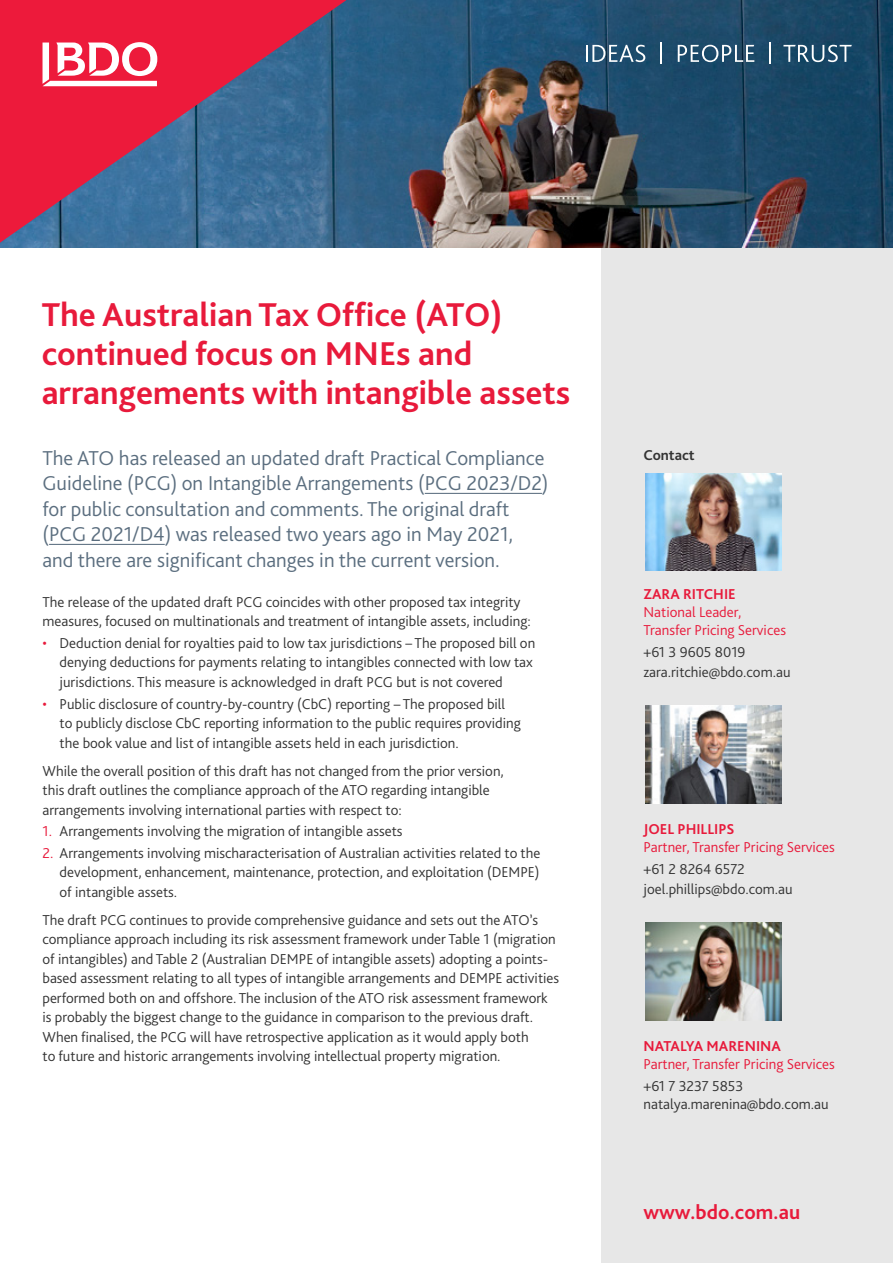
<style>
.page{position:relative;width:893px;height:1263px;background:#fff}
.page>*{position:absolute;margin:0;border:0;box-sizing:border-box;transform-origin:0 0}
.t1{font:700 34.5px/39px "Bliss Pro";color:#e81a3b}
.t2{font:300 21px/25.5px "Bliss Pro";color:#5b6e7f}
.t3{font:700 21px "Bliss Pro";color:#e81a3b}
.t4{font:300 15px/19.5px "Bliss Pro";color:#333}
.t5{font:300 15px/18px "Bliss Pro";color:#e81a3b}
.t6{font:700 15px "Bliss Pro";color:#e81a3b}
.t7{font:700 15px "Bliss Pro";color:#333}
.s1{color:#e81a3b}
</style>
<div class="page">
<div style="left:601px;top:248px;width:292px;height:1015px;background:#e7e7e7"></div>
<img style="left:0;top:0;width:893px;height:248px">
<hr style="left:425px;top:493px;width:117px;height:1px;background:#5b6e7f">
<hr style="left:49px;top:544px;width:116px;height:1px;background:#5b6e7f">
<img style="left:645px;top:474px;width:136px;height:97px">
<img style="left:645px;top:706px;width:136px;height:97px">
<img style="left:645px;top:922px;width:136px;height:98px">
<svg style="left:0;top:0;width:346px;height:243px;background:#8e466b"></svg>
<svg style="left:43px;top:42px;width:114px;height:44px"></svg>
<svg style="left:586px;top:45px;width:59px;height:17px"></svg>
<hr style="left:660px;top:43px;width:2px;height:21px;background:#fff">
<svg style="left:678px;top:45px;width:76px;height:17px"></svg>
<hr style="left:769px;top:43px;width:2px;height:21px;background:#fff">
<svg style="left:783px;top:45px;width:69px;height:17px"></svg>
<h1 class="t1" style="left:42px;top:294px;width:530px">The Australian Tax Office (ATO) continued focus on MNEs and arrangements with intangible assets</h1>
<p class="t2" style="left:43px;top:444px;width:507px">The ATO has released an updated draft Practical Compliance Guideline (PCG) on Intangible Arrangements (PCG 2023/D2) for public consultation and comments. The original draft (PCG 2021/D4) was released two years ago in May 2021, and there are significant changes in the current version.</p>
<p class="t4" style="left:43px;top:592px;width:490px">The release of the updated draft PCG coincides with other proposed tax integrity measures, focused on multinationals and treatment of intangible assets, including:</p>
<p class="t4" style="left:60px;top:633px;width:477px;text-indent:-17px"><span class="s1">•</span> Deduction denial for royalties paid to low tax jurisdictions – The proposed bill on denying deductions for payments relating to intangibles connected with low tax jurisdictions. This measure is acknowledged in draft PCG but is not covered</p>
<p class="t4" style="left:60px;top:693px;width:463px;text-indent:-17px"><span class="s1">•</span> Public disclosure of country-by-country (CbC) reporting – The proposed bill to publicly disclose CbC reporting information to the public requires providing the book value and list of intangible assets held in each jurisdiction.</p>
<p class="t4" style="left:43px;top:760px;width:463px">While the overall position of this draft has not changed from the prior version, this draft outlines the compliance approach of the ATO regarding intangible arrangements involving international parties with respect to:</p>
<p class="t4" style="left:43px;top:821px;width:362px"><span class="s1">1.</span> Arrangements involving the migration of intangible assets</p>
<p class="t4" style="left:60px;top:843px;width:482px;text-align:justify;text-indent:-17px"><span class="s1">2.</span> Arrangements involving mischaracterisation of Australian activities related to the development, enhancement, maintenance, protection, and exploitation (DEMPE) of intangible assets.</p>
<p class="t4" style="left:43px;top:910px;width:518px">The draft PCG continues to provide comprehensive guidance and sets out the ATO’s compliance approach including its risk assessment framework under Table 1 (migration of intangibles) and Table 2 (Australian DEMPE of intangible assets) adopting a points&shy;based assessment relating to all types of intangible arrangements and DEMPE activities performed both on and offshore. The inclusion of the ATO risk assessment framework is probably the biggest change to the guidance in comparison to the previous draft.<br>When finalised, the PCG will have retrospective application as it would apply both<br>to future and historic arrangements involving intellectual property migration.</p>
<p class="t7" style="left:643px;top:446px;width:53px">Contact</p>
<p class="t6" style="left:643px;top:585px;width:94px">ZARA RITCHIE</p>
<p class="t5" style="left:643px;top:603px;width:144px">National Leader,<br>Transfer Pricing Services</p>
<p class="t4" style="left:643px;top:642px;width:149px;line-height:20.1px">+61 3 9605 8019 zara.ritchie@bdo.com.au</p>
<p class="t6" style="left:643px;top:820px;width:93px">JOEL PHILLIPS</p>
<p class="t5" style="left:643px;top:838px;width:193px">Partner, Transfer Pricing Services</p>
<p class="t4" style="left:643px;top:859px;width:151px;line-height:20.1px">+61 2 8264 6572 joel.phillips@bdo.com.au</p>
<p class="t6" style="left:643px;top:1037px;width:139px">NATALYA MARENINA</p>
<p class="t5" style="left:643px;top:1055px;width:193px">Partner, Transfer Pricing Services</p>
<p class="t4" style="left:643px;top:1077px;width:187px;line-height:17.1px">+61 7 3237 5853 natalya.marenina@bdo.com.au</p>
<h2 class="t3" style="left:643px;top:1199px;width:158px">www.bdo.com.au</h2>
</div>
